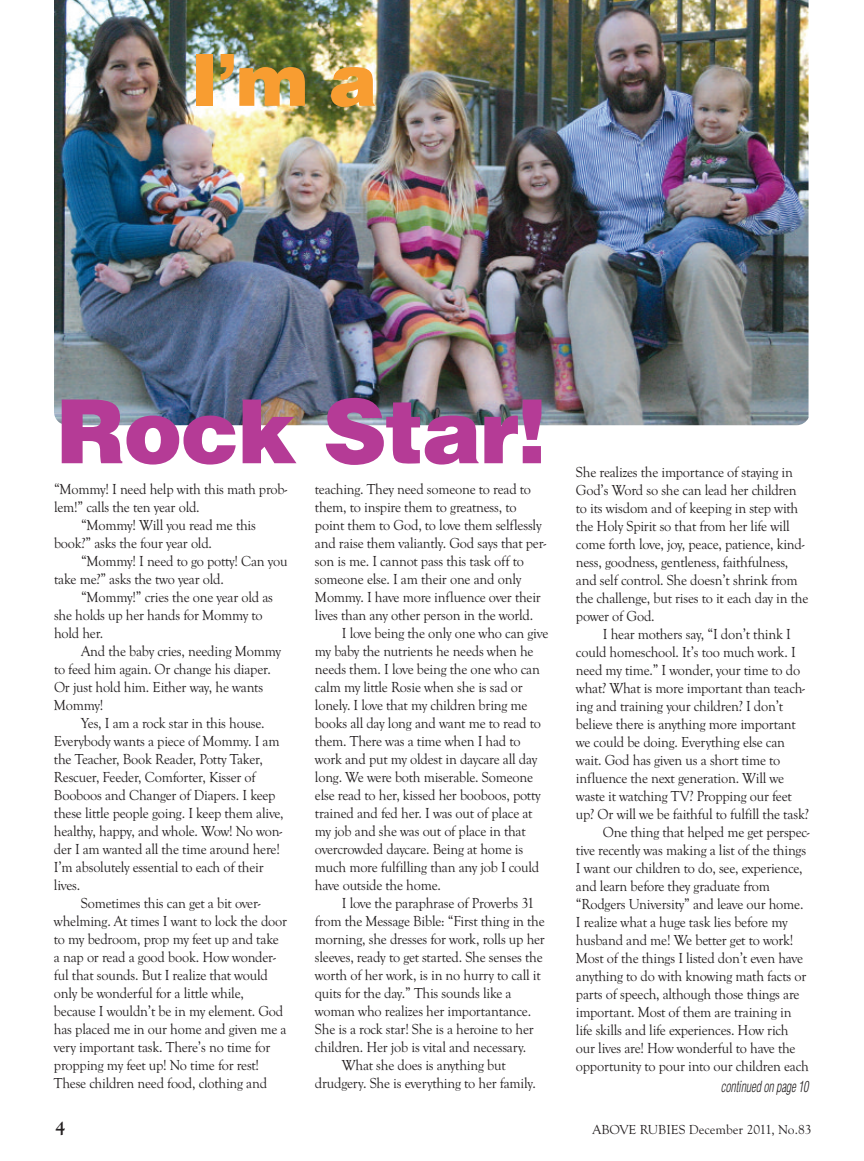
<style>
.page{position:relative;width:864px;height:1161px;background:#fff}
.page>*{position:absolute;margin:0;border:0;box-sizing:border-box;transform-origin:0 0}
.t1{font:900 88.5px "Helvetica";letter-spacing:-.02em;color:#b53b96}
.t2{font:900 72px "Helvetica";color:#f89d31}
.t3{font:700 18px "Goudy";color:#231f20}
.t4{font:15px "Goudy Old Style T";letter-spacing:-.015em;color:#231f20;scale:.95 1}
.t5{font:italic 300 condensed 15px "Helvetica";letter-spacing:-.015em;color:#231f20;scale:.8 1}
.t6{font:13.5px "Goudy Old Style T";color:#231f20}
</style>
<div class="page">
<img style="left:54px;top:0;width:755px;height:425px">
<p class="t2" style="left:191px;top:39px;width:188px">I’m a</p>
<p class="t1" style="left:56px;top:381px;width:492px">Rock Star!</p>
<p class="t4" style="left:54px;top:480px;width:247px">“Mommy! I need help with this math prob-</p>
<p class="t4" style="left:54px;top:498px;width:155px">lem!” calls the ten year old.</p>
<p class="t4" style="left:81px;top:516px;width:186px">“Mommy! Will you read me this</p>
<p class="t4" style="left:54px;top:534px;width:168px">book?” asks the four year old.</p>
<p class="t4" style="left:81px;top:552px;width:219px">“Mommy! I need to go potty! Can you</p>
<p class="t4" style="left:54px;top:570px;width:180px">take me?” asks the two year old.</p>
<p class="t4" style="left:81px;top:588px;width:204px">“Mommy!” cries the one year old as</p>
<p class="t4" style="left:54px;top:606px;width:221px">she holds up her hands for Mommy to</p>
<p class="t4" style="left:54px;top:624px;width:53px">hold her.</p>
<p class="t4" style="left:81px;top:642px;width:212px">And the baby cries, needing Mommy</p>
<p class="t4" style="left:54px;top:660px;width:230px">to feed him again. Or change his diaper.</p>
<p class="t4" style="left:54px;top:678px;width:222px">Or just hold him. Either way, he wants</p>
<p class="t4" style="left:54px;top:696px;width:54px">Mommy!</p>
<p class="t4" style="left:81px;top:714px;width:195px">Yes, I am a rock star in this house.</p>
<p class="t4" style="left:54px;top:732px;width:239px">Everybody wants a piece of Mommy. I am</p>
<p class="t4" style="left:54px;top:750px;width:221px">the Teacher, Book Reader, Potty Taker,</p>
<p class="t4" style="left:54px;top:768px;width:214px">Rescuer, Feeder, Comforter, Kisser of</p>
<p class="t4" style="left:54px;top:786px;width:235px">Booboos and Changer of Diapers. I keep</p>
<p class="t4" style="left:54px;top:804px;width:243px">these little people going. I keep them alive,</p>
<p class="t4" style="left:54px;top:822px;width:242px">healthy, happy, and whole. Wow! No won-</p>
<p class="t4" style="left:54px;top:840px;width:239px">der I am wanted all the time around here!</p>
<p class="t4" style="left:54px;top:858px;width:222px">I’m absolutely essential to each of their</p>
<p class="t4" style="left:54px;top:876px;width:29px">lives.</p>
<p class="t4" style="left:81px;top:894px;width:190px">Sometimes this can get a bit over-</p>
<p class="t4" style="left:54px;top:912px;width:247px">whelming. At times I want to lock the door</p>
<p class="t4" style="left:54px;top:930px;width:238px">to my bedroom, prop my feet up and take</p>
<p class="t4" style="left:54px;top:948px;width:235px">a nap or read a good book. How wonder-</p>
<p class="t4" style="left:54px;top:966px;width:227px">ful that sounds. But I realize that would</p>
<p class="t4" style="left:54px;top:984px;width:201px">only be wonderful for a little while,</p>
<p class="t4" style="left:54px;top:1002px;width:243px">because I wouldn’t be in my element. God</p>
<p class="t4" style="left:54px;top:1020px;width:246px">has placed me in our home and given me a</p>
<p class="t4" style="left:54px;top:1038px;width:229px">very important task. There’s no time for</p>
<p class="t4" style="left:54px;top:1056px;width:217px">propping my feet up! No time for rest!</p>
<p class="t4" style="left:54px;top:1074px;width:226px">These children need food, clothing and</p>
<p class="t4" style="left:315px;top:480px;width:229px">teaching. They need someone to read to</p>
<p class="t4" style="left:315px;top:498px;width:214px">them, to inspire them to greatness, to</p>
<p class="t4" style="left:315px;top:516px;width:240px">point them to God, to love them selflessly</p>
<p class="t4" style="left:315px;top:534px;width:245px">and raise them valiantly. God says that per-</p>
<p class="t4" style="left:315px;top:552px;width:221px">son is me. I cannot pass this task off to</p>
<p class="t4" style="left:315px;top:570px;width:219px">someone else. I am their one and only</p>
<p class="t4" style="left:315px;top:588px;width:239px">Mommy. I have more influence over their</p>
<p class="t4" style="left:315px;top:606px;width:231px">lives than any other person in the world.</p>
<p class="t4" style="left:342px;top:624px;width:219px">I love being the only one who can give</p>
<p class="t4" style="left:315px;top:642px;width:232px">my baby the nutrients he needs when he</p>
<p class="t4" style="left:315px;top:660px;width:238px">needs them. I love being the one who can</p>
<p class="t4" style="left:315px;top:678px;width:220px">calm my little Rosie when she is sad or</p>
<p class="t4" style="left:315px;top:696px;width:225px">lonely. I love that my children bring me</p>
<p class="t4" style="left:315px;top:714px;width:239px">books all day long and want me to read to</p>
<p class="t4" style="left:315px;top:732px;width:218px">them. There was a time when I had to</p>
<p class="t4" style="left:315px;top:750px;width:236px">work and put my oldest in daycare all day</p>
<p class="t4" style="left:315px;top:768px;width:231px">long. We were both miserable. Someone</p>
<p class="t4" style="left:315px;top:786px;width:239px">else read to her, kissed her booboos, potty</p>
<p class="t4" style="left:315px;top:804px;width:231px">trained and fed her. I was out of place at</p>
<p class="t4" style="left:315px;top:822px;width:223px">my job and she was out of place in that</p>
<p class="t4" style="left:315px;top:840px;width:221px">overcrowded daycare. Being at home is</p>
<p class="t4" style="left:315px;top:858px;width:238px">much more fulfilling than any job I could</p>
<p class="t4" style="left:315px;top:876px;width:134px">have outside the home.</p>
<p class="t4" style="left:342px;top:894px;width:204px">I love the paraphrase of Proverbs 31</p>
<p class="t4" style="left:315px;top:912px;width:243px">from the Message Bible: “First thing in the</p>
<p class="t4" style="left:315px;top:930px;width:244px">morning, she dresses for work, rolls up her</p>
<p class="t4" style="left:315px;top:948px;width:241px">sleeves, ready to get started. She senses the</p>
<p class="t4" style="left:315px;top:966px;width:239px">worth of her work, is in no hurry to call it</p>
<p class="t4" style="left:315px;top:984px;width:209px">quits for the day.” This sounds like a</p>
<p class="t4" style="left:315px;top:1002px;width:229px">woman who realizes her importantance.</p>
<p class="t4" style="left:315px;top:1020px;width:232px">She is a rock star! She is a heroine to her</p>
<p class="t4" style="left:315px;top:1038px;width:224px">children. Her job is vital and necessary.</p>
<p class="t4" style="left:342px;top:1056px;width:174px">What she does is anything but</p>
<p class="t4" style="left:315px;top:1074px;width:234px">drudgery. She is everything to her family.</p>
<p class="t4" style="left:576px;top:463px;width:230px">She realizes the importance of staying in</p>
<p class="t4" style="left:576px;top:481px;width:234px">God’s Word so she can lead her children</p>
<p class="t4" style="left:576px;top:499px;width:236px">to its wisdom and of keeping in step with</p>
<p class="t4" style="left:576px;top:517px;width:227px">the Holy Spirit so that from her life will</p>
<p class="t4" style="left:576px;top:535px;width:242px">come forth love, joy, peace, patience, kind-</p>
<p class="t4" style="left:576px;top:553px;width:225px">ness, goodness, gentleness, faithfulness,</p>
<p class="t4" style="left:576px;top:571px;width:235px">and self control. She doesn’t shrink from</p>
<p class="t4" style="left:576px;top:589px;width:246px">the challenge, but rises to it each day in the</p>
<p class="t4" style="left:576px;top:607px;width:84px">power of God.</p>
<p class="t4" style="left:603px;top:625px;width:199px">I hear mothers say, “I don’t think I</p>
<p class="t4" style="left:576px;top:643px;width:233px">could homeschool. It’s too much work. I</p>
<p class="t4" style="left:576px;top:661px;width:238px">need my time.” I wonder, your time to do</p>
<p class="t4" style="left:576px;top:679px;width:243px">what? What is more important than teach-</p>
<p class="t4" style="left:576px;top:697px;width:220px">ing and training your children? I don’t</p>
<p class="t4" style="left:576px;top:715px;width:233px">believe there is anything more important</p>
<p class="t4" style="left:576px;top:733px;width:222px">we could be doing. Everything else can</p>
<p class="t4" style="left:576px;top:751px;width:217px">wait. God has given us a short time to</p>
<p class="t4" style="left:576px;top:769px;width:221px">influence the next generation. Will we</p>
<p class="t4" style="left:576px;top:787px;width:229px">waste it watching TV? Propping our feet</p>
<p class="t4" style="left:576px;top:805px;width:247px">up? Or will we be faithful to fulfill the task?</p>
<p class="t4" style="left:603px;top:823px;width:219px">One thing that helped me get perspec-</p>
<p class="t4" style="left:576px;top:841px;width:244px">tive recently was making a list of the things</p>
<p class="t4" style="left:576px;top:859px;width:240px">I want our children to do, see, experience,</p>
<p class="t4" style="left:576px;top:877px;width:206px">and learn before they graduate from</p>
<p class="t4" style="left:576px;top:895px;width:241px">“Rodgers University” and leave our home.</p>
<p class="t4" style="left:576px;top:913px;width:224px">I realize what a huge task lies before my</p>
<p class="t4" style="left:576px;top:931px;width:230px">husband and me! We better get to work!</p>
<p class="t4" style="left:576px;top:949px;width:241px">Most of the things I listed don’t even have</p>
<p class="t4" style="left:576px;top:967px;width:244px">anything to do with knowing math facts or</p>
<p class="t4" style="left:576px;top:985px;width:237px">parts of speech, although those things are</p>
<p class="t4" style="left:576px;top:1003px;width:228px">important. Most of them are training in</p>
<p class="t4" style="left:576px;top:1021px;width:225px">life skills and life experiences. How rich</p>
<p class="t4" style="left:576px;top:1039px;width:233px">our lives are! How wonderful to have the</p>
<p class="t4" style="left:576px;top:1057px;width:247px">opportunity to pour into our children each</p>
<p class="t5" style="left:721px;top:1078px;width:111px">continued on page 10</p>
<p class="t3" style="left:56px;top:1118px;width:12px">4</p>
<p class="t6" style="left:592px;top:1122px;width:221px">ABOVE RUBIES December 2011, No.83</p>
</div>
